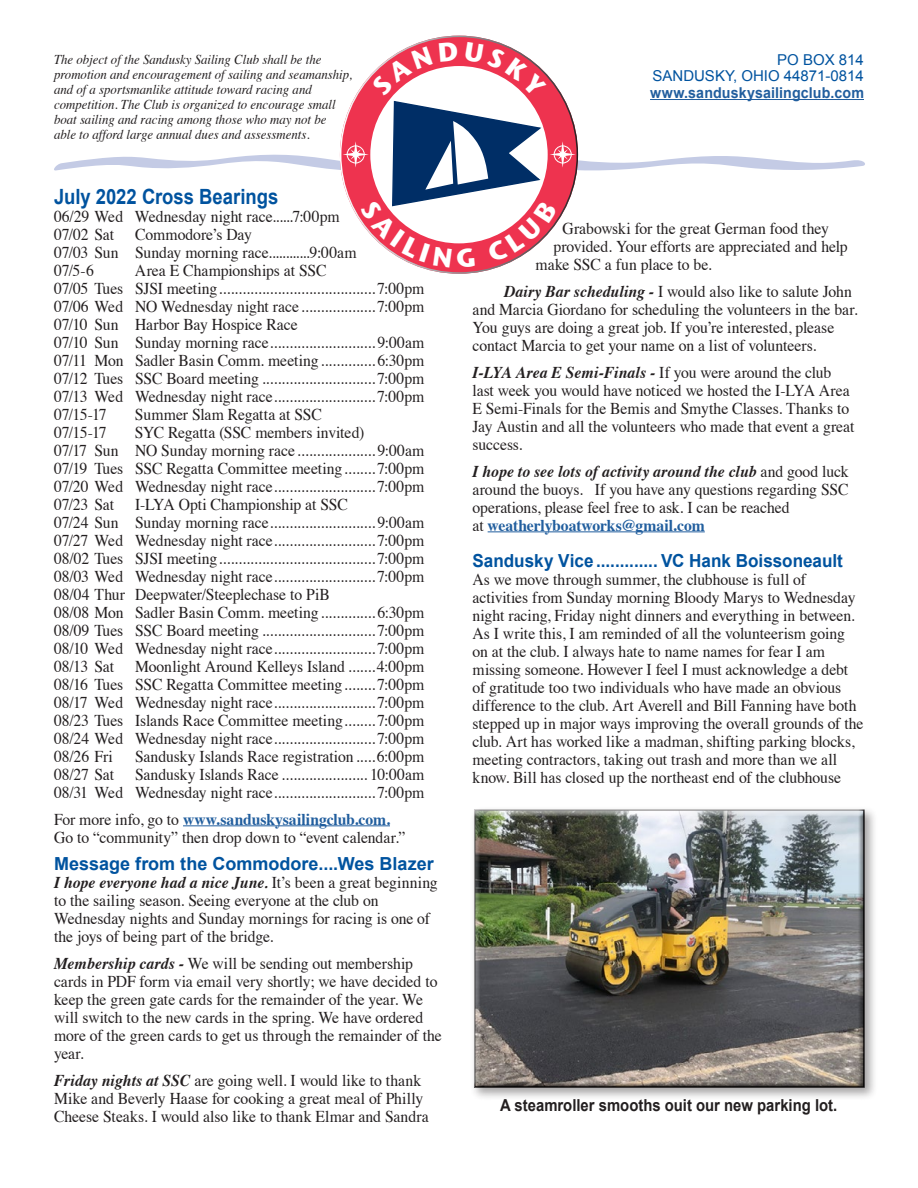
<style>
.page{position:relative;width:918px;height:1188px;background:#fff}
.page>*{position:absolute;margin:0;border:0;box-sizing:border-box;transform-origin:0 0}
.t1{font:700 21px "Arial";color:#00539f;scale:.88 1}
.t2{font:700 18px "Arial";color:#00539f;scale:.95 1}
.t3{font:700 18px "Arial";color:#00539f}
.t4{font:16.5px/18px "Times";letter-spacing:-.005em;color:#231f20;scale:.95 1}
.t5{font:700 16.5px "Times";letter-spacing:-.005em;color:#215e9e;scale:.95 1}
.t6{font:700 16.5px "Arial";color:#231f20;scale:.9 1}
.t7{font:15px "Arial";color:#00539f}
.t8{font:700 15px "Arial";letter-spacing:.01em;color:#215e9e;scale:.95 1}
.t9{font:italic 13.5px/15px "Times";color:#231f20;scale:.95 1}
.s1{font-weight:400;color:#231f20}
.s2{font-weight:700;font-style:italic}
</style>
<div class="page">
<hr style="left:183px;top:825px;width:207px;height:1px;background:#215e9e">
<hr style="left:488px;top:531px;width:217px;height:1px;background:#215e9e">
<div style="left:470px;top:805px;width:408px;height:296px;background:#231f20;opacity:.41"></div>
<div style="left:469px;top:804px;width:403px;height:284px;background:#231f20;opacity:.75"></div>
<svg style="left:54px;top:42px;width:811px;height:226px"></svg>
<p class="t9" style="left:54px;top:51px;width:316px">The object of the Sandusky Sailing Club shall be the promotion and encouragement of sailing and seamanship, and of a sportsmanlike attitude toward racing and competition. The Club is organized to encourage small boat sailing and racing among those who may not be</p>
<p class="t9" style="left:54px;top:126px;width:271px">able to afford large annual dues and assessments.</p>
<p class="t1" style="left:54px;top:183px;width:257px">July 2022 Cross Bearings</p>
<p class="t4" style="left:54px;top:206px;width:302px">06/29 Wed Wednesday night race......7:00pm</p>
<p class="t4" style="left:54px;top:224px;width:65px">07/02 Sat</p>
<p class="t4" style="left:135px;top:224px;width:125px">Commodore’s Day</p>
<p class="t4" style="left:54px;top:242px;width:320px">07/03 Sun Sunday morning race............9:00am</p>
<p class="t4" style="left:54px;top:260px;width:44px">07/5-6</p>
<p class="t4" style="left:135px;top:260px;width:203px">Area E Championships at SSC</p>
<p class="t4" style="left:54px;top:278px;width:392px">07/05 Tues SJSI meeting........................................ 7:00pm</p>
<p class="t4" style="left:54px;top:296px;width:392px">07/06 Wed NO Wednesday night race ................... 7:00pm</p>
<p class="t4" style="left:54px;top:314px;width:258px">07/10 Sun Harbor Bay Hospice Race</p>
<p class="t4" style="left:54px;top:332px;width:391px">07/10 Sun Sunday morning race........................... 9:00am</p>
<p class="t4" style="left:54px;top:350px;width:391px">07/11 Mon Sadler Basin Comm. meeting.............. 6:30pm</p>
<p class="t4" style="left:54px;top:368px;width:392px">07/12 Tues SSC Board meeting ............................. 7:00pm</p>
<p class="t4" style="left:54px;top:386px;width:392px">07/13 Wed Wednesday night race.......................... 7:00pm</p>
<p class="t4" style="left:54px;top:404px;width:57px">07/15-17</p>
<p class="t4" style="left:135px;top:404px;width:198px">Summer Slam Regatta at SSC</p>
<p class="t4" style="left:54px;top:422px;width:57px">07/15-17</p>
<p class="t4" style="left:135px;top:422px;width:243px">SYC Regatta (SSC members invited)</p>
<p class="t4" style="left:54px;top:440px;width:391px">07/17 Sun NO Sunday morning race .................... 9:00am</p>
<p class="t4" style="left:54px;top:458px;width:392px">07/19 Tues SSC Regatta Committee meeting........ 7:00pm</p>
<p class="t4" style="left:54px;top:476px;width:392px">07/20 Wed Wednesday night race.......................... 7:00pm</p>
<p class="t4" style="left:54px;top:494px;width:65px">07/23 Sat</p>
<p class="t4" style="left:135px;top:494px;width:226px">I-LYA Opti Championship at SSC</p>
<p class="t4" style="left:54px;top:512px;width:391px">07/24 Sun Sunday morning race........................... 9:00am</p>
<p class="t4" style="left:54px;top:530px;width:392px">07/27 Wed Wednesday night race.......................... 7:00pm</p>
<p class="t4" style="left:54px;top:548px;width:392px">08/02 Tues SJSI meeting........................................ 7:00pm</p>
<p class="t4" style="left:54px;top:566px;width:392px">08/03 Wed Wednesday night race.......................... 7:00pm</p>
<p class="t4" style="left:54px;top:584px;width:292px">08/04 Thur Deepwater/Steeplechase to PiB</p>
<p class="t4" style="left:54px;top:602px;width:391px">08/08 Mon Sadler Basin Comm. meeting.............. 6:30pm</p>
<p class="t4" style="left:54px;top:620px;width:392px">08/09 Tues SSC Board meeting ............................. 7:00pm</p>
<p class="t4" style="left:54px;top:638px;width:392px">08/10 Wed Wednesday night race.......................... 7:00pm</p>
<p class="t4" style="left:54px;top:656px;width:65px">08/13 Sat</p>
<p class="t4" style="left:135px;top:656px;width:306px">Moonlight Around Kelleys Island .......4:00pm</p>
<p class="t4" style="left:54px;top:674px;width:392px">08/16 Tues SSC Regatta Committee meeting........ 7:00pm</p>
<p class="t4" style="left:54px;top:692px;width:392px">08/17 Wed Wednesday night race.......................... 7:00pm</p>
<p class="t4" style="left:54px;top:710px;width:392px">08/23 Tues Islands Race Committee meeting........ 7:00pm</p>
<p class="t4" style="left:54px;top:728px;width:392px">08/24 Wed Wednesday night race.......................... 7:00pm</p>
<p class="t4" style="left:54px;top:746px;width:64px">08/26 Fri</p>
<p class="t4" style="left:135px;top:746px;width:306px">Sandusky Islands Race registration .....6:00pm</p>
<p class="t4" style="left:54px;top:764px;width:65px">08/27 Sat</p>
<p class="t4" style="left:135px;top:764px;width:306px">Sandusky Islands Race ...................... 10:00am</p>
<p class="t4" style="left:54px;top:782px;width:392px">08/31 Wed Wednesday night race.......................... 7:00pm</p>
<p class="t5" style="left:54px;top:803px;width:355px"><span class="s1">For more info, go to</span> www.sanduskysailingclub.com.</p>
<p class="t4" style="left:54px;top:827px;width:371px">Go to “community” then drop down to “event calendar.”</p>
<p class="t3" style="left:54px;top:852px;width:381px">Message from the Commodore....Wes Blazer</p>
<p class="t4" style="left:54px;top:872px;width:405px"><span class="s2">I hope everyone had a nice June.</span> It’s been a great beginning to the sailing season. Seeing everyone at the club on Wednesday nights and Sunday mornings for racing is one of the joys of being part of the bridge.</p>
<p class="t4" style="left:54px;top:953px;width:410px"><span class="s2">Membership cards -</span> We will be sending out membership cards in PDF form via email very shortly; we have decided to keep the green gate cards for the remainder of the year. We will switch to the new cards in the spring. We have ordered more of the green cards to get us through the remainder of the year.</p>
<p class="t4" style="left:54px;top:1070px;width:396px"><span class="s2">Friday nights at SSC</span> are going well. I would like to thank<br>Mike and Beverly Haase for cooking a great meal of Philly<br>Cheese Steaks. I would also like to thank Elmar and Sandra</p>
<p class="t7" style="left:777px;top:50px;width:88px">PO BOX 814</p>
<p class="t7" style="left:652px;top:66px;width:213px">SANDUSKY, OHIO 44871-0814</p>
<p class="t8" style="left:650px;top:83px;width:227px">www.sanduskysailingclub.com</p>
<p class="t4" style="left:562px;top:218px;width:282px">Grabowski for the great German food they</p>
<p class="t4" style="left:554px;top:236px;width:311px">provided. Your efforts are appreciated and help</p>
<p class="t4" style="left:536px;top:254px;width:187px">make SSC a fun place to be.</p>
<p class="t4" style="left:472px;top:281px;width:407px;text-indent:32px"><span class="s2">Dairy Bar scheduling -</span> I would also like to salute John and Marcia Giordano for scheduling the volunteers in the bar.<br>You guys are doing a great job. If you’re interested, please contact Marcia to get your name on a list of volunteers.</p>
<p class="t4" style="left:472px;top:362px;width:404px"><span class="s2">I-LYA Area E Semi-Finals -</span> If you were around the club last week you would have noticed we hosted the I-LYA Area E Semi-Finals for the Bemis and Smythe Classes. Thanks to Jay Austin and all the volunteers who made that event a great success.</p>
<p class="t4" style="left:472px;top:461px;width:397px;text-align:justify"><span class="s2">I hope to see lots of activity around the club</span> and good luck around the buoys. If you have any questions regarding SSC operations, please feel free to ask. I can be reached</p>
<p class="t5" style="left:472px;top:509px;width:246px"><span class="s1">at</span> weatherlyboatworks@gmail.com</p>
<p class="t2" style="left:472px;top:549px;width:392px">Sandusky Vice............. VC Hank Boissoneault</p>
<p class="t4" style="left:472px;top:569px;width:413px">As we move through summer, the clubhouse is full of activities from Sunday morning Bloody Marys to Wednesday night racing, Friday night dinners and everything in between.<br>As I write this, I am reminded of all the volunteerism going on at the club. I always hate to name names for fear I am missing someone. However I feel I must acknowledge a debt of gratitude too two individuals who have made an obvious difference to the club. Art Averell and Bill Fanning have both stepped up in major ways improving the overall grounds of the club. Art has worked like a madman, shifting parking blocks, meeting contractors, taking out trash and more than we all know. Bill has closed up the northeast end of the clubhouse</p>
<p class="t6" style="left:500px;top:1095px;width:376px">A steamroller smooths ouit our new parking lot.</p>
</div>
